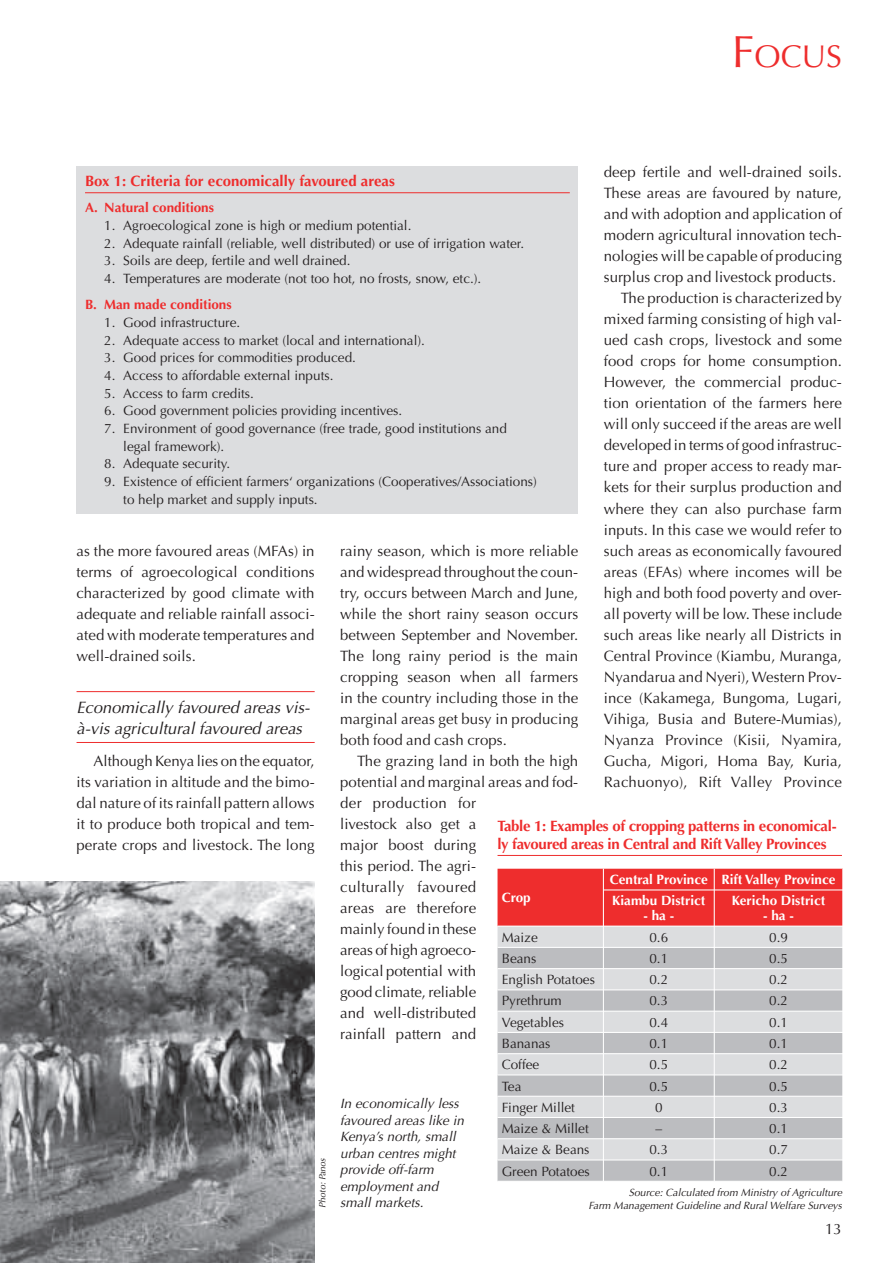
<style>
.page{position:relative;width:893px;height:1263px;background:#fff}
.page>*{position:absolute;margin:0;border:0;box-sizing:border-box;transform-origin:0 0}
.t1{font:31.5px "Optima";color:#ee2d2d}
.t2{font:italic 16.5px/21px "Optima";color:#231f20}
.t3{font:15px/21px "Optima";letter-spacing:.005em;color:#231f20;text-align:justify}
.t4{font:700 15px/18px "Optima";letter-spacing:-.02em;color:#ee2d2d}
.t5{font:700 15px "Optima";color:#ee2d2d}
.t6{font:13.5px/17.7px "Optima";color:#231f20}
.t7{font:italic 13.5px/16.5px "Optima";color:#231f20}
.t8{font:700 13.5px/21.5px "Optima";color:#fff}
.t9{font:700 13.5px "Optima";color:#ee2d2d}
.t10{font:italic 10.5px/12.8px "Optima";color:#231f20;text-align:right}
.t11{font:italic 9px "Optima";color:#231f20}
.s1{font-size:45px}
</style>
<div class="page">
<hr style="left:77px;top:691px;width:238px;height:1px;background:#ee2d2d">
<hr style="left:77px;top:742px;width:238px;height:1px;background:#ee2d2d">
<svg style="left:497px;top:869px;width:346px;height:312px;background:#d4b3b5"></svg>
<hr style="left:497px;top:855px;width:345px;height:1px;background:#ee2d2d">
<img style="left:0;top:881px;width:315px;height:382px">
<div style="left:77px;top:166px;width:501px;height:347px;background:#dcdddf"></div>
<hr style="left:85px;top:192px;width:485px;height:1px;background:#ee2d2d">
<h1 class="t1" style="left:732px;top:43px;width:112px"><span class="s1">F</span>OCUS</h1>
<p class="t3" style="left:604px;top:163px;width:240px">deep fertile and well-drained soils.</p>
<p class="t3" style="left:604px;top:184px;width:240px">These areas are favoured by nature,</p>
<p class="t3" style="left:604px;top:205px;width:240px">and with adoption and application of</p>
<p class="t3" style="left:604px;top:226px;width:240px">modern agricultural innovation tech-</p>
<p class="t3" style="left:604px;top:247px;width:240px">nologies will be capable of producing</p>
<p class="t3" style="left:604px;top:268px;width:234px">surplus crop and livestock products.</p>
<p class="t3" style="left:621px;top:289px;width:223px">The production is characterized by</p>
<p class="t3" style="left:604px;top:310px;width:240px">mixed farming consisting of high val-</p>
<p class="t3" style="left:604px;top:331px;width:240px">ued cash crops, livestock and some</p>
<p class="t3" style="left:604px;top:352px;width:240px">food crops for home consumption.</p>
<p class="t3" style="left:604px;top:373px;width:240px">However, the commercial produc-</p>
<p class="t3" style="left:604px;top:394px;width:240px">tion orientation of the farmers here</p>
<p class="t3" style="left:604px;top:415px;width:240px">will only succeed if the areas are well</p>
<p class="t3" style="left:604px;top:436px;width:240px">developed in terms of good infrastruc-</p>
<p class="t3" style="left:604px;top:457px;width:240px">ture and proper access to ready mar-</p>
<p class="t3" style="left:604px;top:478px;width:240px">kets for their surplus production and</p>
<p class="t3" style="left:604px;top:499px;width:240px">where they can also purchase farm</p>
<p class="t3" style="left:604px;top:520px;width:240px">inputs. In this case we would refer to</p>
<p class="t3" style="left:604px;top:541px;width:240px">such areas as economically favoured</p>
<p class="t3" style="left:604px;top:562px;width:240px">areas (EFAs) where incomes will be</p>
<p class="t3" style="left:604px;top:583px;width:240px">high and both food poverty and over-</p>
<p class="t3" style="left:604px;top:604px;width:240px">all poverty will be low. These include</p>
<p class="t3" style="left:604px;top:626px;width:240px">such areas like nearly all Districts in</p>
<p class="t3" style="left:604px;top:647px;width:240px">Central Province (Kiambu, Muranga,</p>
<p class="t3" style="left:604px;top:668px;width:240px">Nyandarua and Nyeri), Western Prov-</p>
<p class="t3" style="left:604px;top:689px;width:240px">ince (Kakamega, Bungoma, Lugari,</p>
<p class="t3" style="left:604px;top:710px;width:240px">Vihiga, Busia and Butere-Mumias),</p>
<p class="t3" style="left:604px;top:731px;width:240px">Nyanza Province (Kisii, Nyamira,</p>
<p class="t3" style="left:604px;top:752px;width:240px">Gucha, Migori, Homa Bay, Kuria,</p>
<p class="t3" style="left:604px;top:773px;width:240px">Rachuonyo), Rift Valley Province</p>
<p class="t5" style="left:85px;top:175px;width:311px">Box 1: Criteria for economically favoured areas</p>
<p class="t9" style="left:85px;top:202px;width:131px">A. Natural conditions</p>
<p class="t6" style="left:104px;top:218px;width:309px">1. Agroecological zone is high or medium potential.</p>
<p class="t6" style="left:104px;top:235px;width:421px">2. Adequate rainfall (reliable, well distributed) or use of irrigation water.</p>
<p class="t6" style="left:104px;top:253px;width:248px">3. Soils are deep, fertile and well drained.</p>
<p class="t6" style="left:104px;top:271px;width:379px">4. Temperatures are moderate (not too hot, no frosts, snow, etc.).</p>
<p class="t9" style="left:85px;top:299px;width:148px">B. Man made conditions</p>
<p class="t6" style="left:104px;top:315px;width:138px">1. Good infrastructure.</p>
<p class="t6" style="left:104px;top:332px;width:322px">2. Adequate access to market (local and international).</p>
<p class="t6" style="left:104px;top:350px;width:253px">3. Good prices for commodities produced.</p>
<p class="t6" style="left:104px;top:368px;width:231px">4. Access to affordable external inputs.</p>
<p class="t6" style="left:104px;top:385px;width:151px">5. Access to farm credits.</p>
<p class="t6" style="left:104px;top:403px;width:300px">6. Good government policies providing incentives.</p>
<p class="t6" style="left:123px;top:421px;width:385px;text-indent:-19px">7. Environment of good governance (free trade, good institutions and legal framework).</p>
<p class="t6" style="left:104px;top:456px;width:127px">8. Adequate security.</p>
<p class="t6" style="left:123px;top:474px;width:415px;text-indent:-19px">9. Existence of efficient farmers‘ organizations (Cooperatives/Associations) to help market and supply inputs.</p>
<p class="t3" style="left:77px;top:541px;width:240px">as the more favoured areas (MFAs) in terms of agroecological conditions characterized by good climate with adequate and reliable rainfall associ&shy;ated with moderate temperatures and well-drained soils.</p>
<p class="t2" style="left:77px;top:699px;width:234px">Economically favoured areas vis&shy;à-vis agricultural favoured areas</p>
<p class="t3" style="left:77px;top:752px;width:240px;text-indent:17px">Although Kenya lies on the equator, its variation in altitude and the bimo&shy;dal nature of its rainfall pattern allows it to produce both tropical and tem&shy;perate crops and livestock. The long</p>
<p class="t3" style="left:340px;top:541px;width:240px">rainy season, which is more reliable and widespread throughout the coun&shy;try, occurs between March and June, while the short rainy season occurs between September and November.<br>The long rainy period is the main cropping season when all farmers in the country including those in the marginal areas get busy in producing both food and cash crops.</p>
<p class="t3" style="left:340px;top:752px;width:240px;text-align:left;text-indent:17px">The grazing land in both the high potential and marginal areas and fod&shy;der production for<br>livestock also get a<br>major boost during<br>this period. The agri-<br>culturally favoured<br>areas are therefore<br>mainly found in these<br>areas of high agroeco-<br>logical potential with<br>good climate, reliable<br>and well-distributed<br>rainfall pattern and</p>
<p class="t4" style="left:497px;top:818px;width:341px">Table 1: Examples of cropping patterns in economical&shy;ly favoured areas in Central and Rift Valley Provinces</p>
<p class="t8" style="left:610px;top:870px;width:227px">Central Province Rift Valley Province<br>Kiambu District</p>
<p class="t8" style="left:643px;top:906px;width:32px">- ha -</p>
<p class="t8" style="left:502px;top:888px;width:31px">Crop</p>
<p class="t8" style="left:732px;top:891px;width:95px">Kericho District</p>
<p class="t8" style="left:763px;top:906px;width:32px">- ha -</p>
<p class="t6" style="left:502px;top:929px;width:38px">Maize</p>
<p class="t6" style="left:649px;top:929px;width:20px">0.6</p>
<p class="t6" style="left:769px;top:929px;width:20px">0.9</p>
<p class="t6" style="left:502px;top:951px;width:36px">Beans</p>
<p class="t6" style="left:649px;top:951px;width:20px">0.1</p>
<p class="t6" style="left:769px;top:951px;width:20px">0.5</p>
<p class="t6" style="left:502px;top:972px;width:95px">English Potatoes</p>
<p class="t6" style="left:649px;top:972px;width:20px">0.2</p>
<p class="t6" style="left:769px;top:972px;width:20px">0.2</p>
<p class="t6" style="left:502px;top:993px;width:62px">Pyrethrum</p>
<p class="t6" style="left:649px;top:993px;width:20px">0.3</p>
<p class="t6" style="left:769px;top:993px;width:20px">0.2</p>
<p class="t6" style="left:502px;top:1014px;width:64px">Vegetables</p>
<p class="t6" style="left:649px;top:1014px;width:20px">0.4</p>
<p class="t6" style="left:769px;top:1014px;width:20px">0.1</p>
<p class="t6" style="left:502px;top:1036px;width:50px">Bananas</p>
<p class="t6" style="left:649px;top:1036px;width:20px">0.1</p>
<p class="t6" style="left:769px;top:1036px;width:20px">0.1</p>
<p class="t6" style="left:502px;top:1057px;width:39px">Coffee</p>
<p class="t6" style="left:649px;top:1057px;width:20px">0.5</p>
<p class="t6" style="left:769px;top:1057px;width:20px">0.2</p>
<p class="t6" style="left:502px;top:1078px;width:21px">Tea</p>
<p class="t6" style="left:649px;top:1078px;width:20px">0.5</p>
<p class="t6" style="left:769px;top:1078px;width:20px">0.5</p>
<p class="t6" style="left:502px;top:1100px;width:75px">Finger Millet</p>
<p class="t6" style="left:655px;top:1100px;width:9px">0</p>
<p class="t6" style="left:769px;top:1100px;width:20px">0.3</p>
<p class="t6" style="left:502px;top:1121px;width:89px">Maize &amp; Millet</p>
<p class="t6" style="left:655px;top:1121px;width:8px">–</p>
<p class="t6" style="left:769px;top:1121px;width:20px">0.1</p>
<p class="t6" style="left:502px;top:1142px;width:89px">Maize &amp; Beans</p>
<p class="t6" style="left:649px;top:1142px;width:20px">0.3</p>
<p class="t6" style="left:769px;top:1142px;width:20px">0.7</p>
<p class="t6" style="left:502px;top:1163px;width:89px">Green Potatoes</p>
<p class="t6" style="left:649px;top:1163px;width:20px">0.1</p>
<p class="t6" style="left:769px;top:1163px;width:20px">0.2</p>
<p class="t7" style="left:340px;top:1096px;width:125px">In economically less favoured areas like in<br>Kenya’s north, small urban centres might provide off-farm employment and</p>
<p class="t11" style="left:319px;top:1208px;width:51px;rotate:-90deg">Photo: Panos</p>
<p class="t10" style="left:589px;top:1187px;width:255px">Source: Calculated from Ministry of Agriculture<br>Farm Management Guideline and Rural Welfare Surveys</p>
<p class="t7" style="left:340px;top:1195px;width:85px">small markets.</p>
<p class="t3" style="left:825px;top:1219px;width:18px">13</p>
</div>
